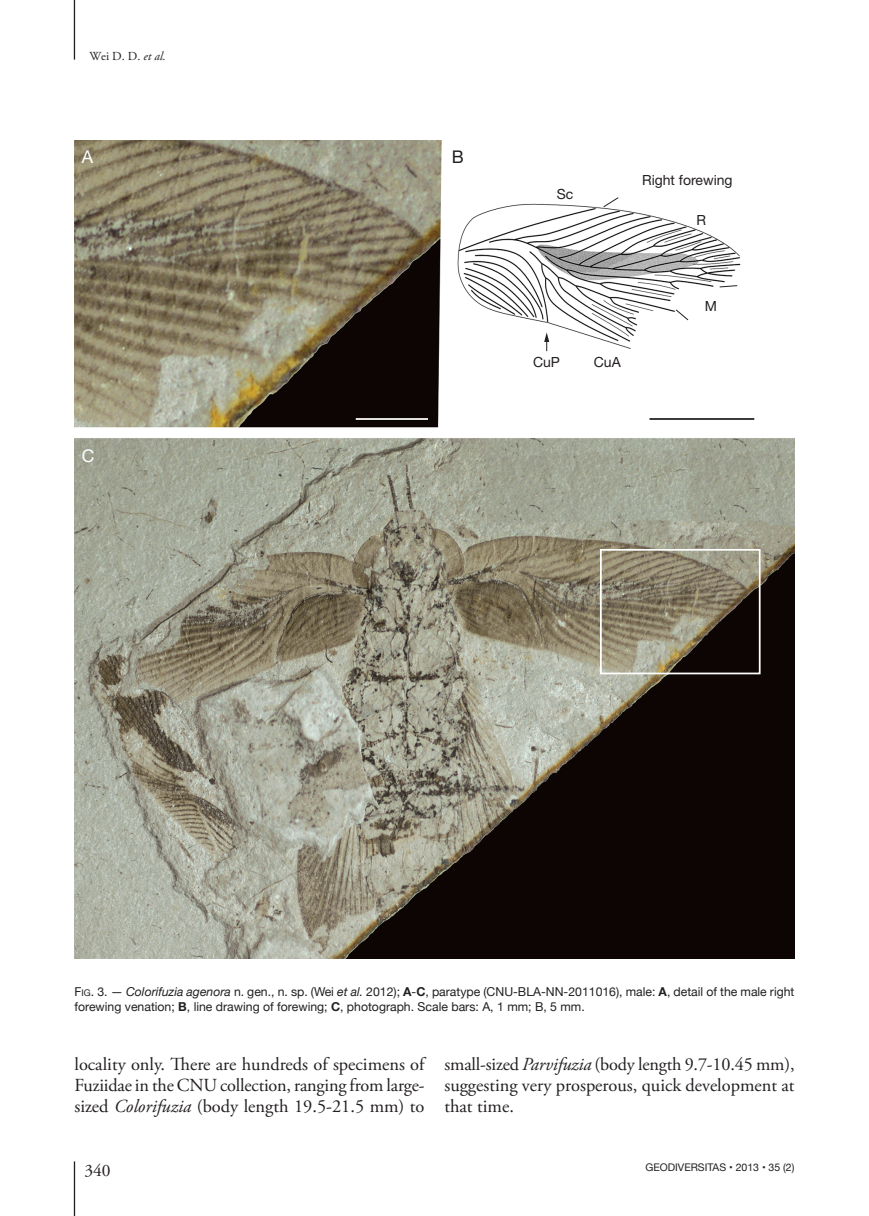
<style>
.page{position:relative;width:869px;height:1216px;background:#fff}
.page>*{position:absolute;margin:0;border:0;box-sizing:border-box;transform-origin:0 0}
.Texte_courant_Suite{font:18.38px/20.8px "Adobe Garamond Pro";color:#231f20;text-align:justify}
.t1{font:17.5px "Adobe Garamond Pro";color:#231f20}
.t2{font:17.5px "Helvetica Neue";color:#fff}
.t3{font:17.5px "Helvetica Neue";color:#231f20}
.t4{font:14px "Helvetica Neue";color:#231f20}
.Légende{font:12.25px/14.9px "Helvetica Neue";color:#231f20}
.t5{font:12.25px "Adobe Garamond Pro";color:#231f20}
.t6{font:10.5px "Helvetica Neue";color:#231f20}
.s1{font-style:italic}
.s2{font-size:9.1px}
.s3{font-weight:700}
</style>
<div class="page">
<hr style="left:74px;top:1161px;width:1px;height:54px;background:#231f20">
<hr style="left:74px;top:0;width:1px;height:60px;background:#231f20">
<img style="left:74px;top:141px;width:720px;height:817px">
<hr style="left:355px;top:418px;width:73px;height:2px;background:#fff">
<hr style="left:649px;top:418px;width:105px;height:2px;background:#231f20">
<svg style="left:602px;top:197px;width:135px;height:123px"></svg>
<svg style="left:544px;top:332px;width:5px;height:19px"></svg>
<div style="left:599px;top:549px;width:161px;height:125px;border:2px solid #fff"></div>
<p class="t5" style="left:89px;top:48px;width:78px">Wei D. D. <span class="s1">et al.</span></p>
<p class="t2" style="left:82px;top:144px;width:13px">A</p>
<p class="t2" style="left:82px;top:443px;width:14px">C</p>
<p class="t3" style="left:451px;top:144px;width:13px">B</p>
<p class="t4" style="left:556px;top:184px;width:18px">Sc</p>
<p class="t4" style="left:641px;top:170px;width:92px">Right forewing</p>
<p class="t4" style="left:696px;top:210px;width:11px">R</p>
<p class="t4" style="left:533px;top:352px;width:28px">CuP</p>
<p class="t4" style="left:593px;top:352px;width:28px">CuA</p>
<p class="t4" style="left:704px;top:296px;width:14px">M</p>
<p class="Légende" style="left:74px;top:984px;width:721px">F<span class="s2">ig</span>. 3. — <span class="s1">Colorifuzia agenora</span> n. gen., n. sp. (Wei <span class="s1">et al.</span> 2012); <span class="s3">A</span>-<span class="s3">C</span>, paratype (CNU-BLA-NN-2011016), male: <span class="s3">A</span>, detail of the male right forewing venation; <span class="s3">B</span>, line drawing of forewing; <span class="s3">C</span>, photograph. Scale bars: A, 1 mm; B, 5 mm.</p>
<p class="Texte_courant_Suite" style="left:74px;top:1054px;width:351px">locality only. There are hundreds of specimens of Fuziidae in the CNU collection, ranging from large&shy;sized <span class="s1">Colorifuzia</span> (body length 19.5-21.5 mm) to</p>
<p class="Texte_courant_Suite" style="left:444px;top:1054px;width:351px">small-sized <span class="s1">Parvifuzia</span> (body length 9.7-10.45 mm), suggesting very prosperous, quick development at that time.</p>
<p class="t1" style="left:84px;top:1160px;width:28px">340</p>
<p class="t6" style="left:645px;top:1159px;width:150px">GEODIVERSITAS • 2013 • 35 (2)</p>
</div>
